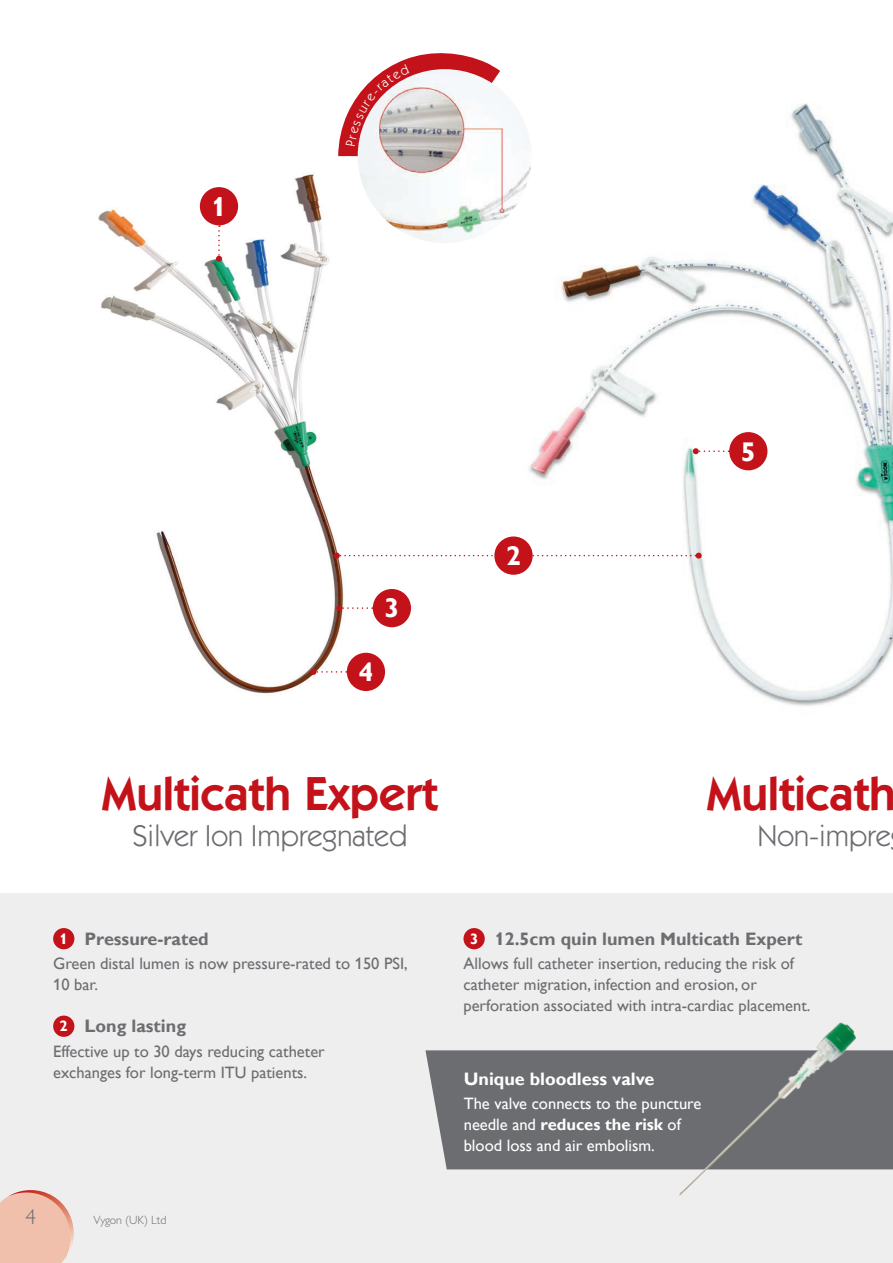
<style>
.page{position:relative;width:893px;height:1263px;background:#fff}
.page>*{position:absolute;margin:0;border:0;box-sizing:border-box;transform-origin:0 0}
.t1{font:600 48px "ITC Kabel Std";color:#c4121a}
.t2{font:30px "ITC Kabel Std";color:#6c6d70}
.t3{font:700 27px "Gill Alt One";color:#fff}
.t4{font:300 21px "Gill Alt One";color:#6c6d70}
.t5{font:700 18px "Gill Alt One";color:#6c6d70}
.t6{font:700 18px "Gill Alt One";color:#fff}
.t7{font:16.5px/21px "Gill Alt One";color:#6c6d70}
.t8{font:16.5px/21px "Gill Alt One";color:#fff}
.t9{font:700 15px "Gill Alt One";color:#fff}
.t10{font:300 12px "Gill Sans MT Std";letter-spacing:-.01em;color:#6c6d70}
.s1{font-weight:700}
</style>
<div class="page">
<div style="left:0;top:893px;width:893px;height:370px;background:#eeeeef"></div>
<img style="left:523px;top:103px;width:370px;height:604px">
<svg style="left:0;top:1190px;width:74px;height:73px"></svg>
<div style="left:53px;top:928px;width:21px;height:21px;background:#c4121a;border-radius:50%"></div>
<div style="left:425px;top:1050px;width:468px;height:119px;background:#6c6d70"></div>
<div style="left:463px;top:928px;width:22px;height:21px;background:#c4121a;border-radius:50%"></div>
<div style="left:53px;top:1015px;width:21px;height:22px;background:#c4121a;border-radius:50%"></div>
<img style="left:98px;top:165px;width:313px;height:529px">
<div style="left:200px;top:187px;width:38px;height:38px;background:#c4121a;border-radius:50%"></div>
<div style="left:373px;top:589px;width:38px;height:38px;background:#c4121a;border-radius:50%"></div>
<div style="left:347px;top:653px;width:38px;height:38px;background:#c4121a;border-radius:50%"></div>
<div style="left:729px;top:432px;width:38px;height:38px;background:#c4121a;border-radius:50%"></div>
<div style="left:494px;top:536px;width:39px;height:39px;background:#c4121a;border-radius:50%"></div>
<svg style="left:216px;top:225px;width:6px;height:37px"></svg>
<svg style="left:336px;top:605px;width:37px;height:6px"></svg>
<svg style="left:310px;top:669px;width:37px;height:6px"></svg>
<svg style="left:693px;top:448px;width:36px;height:6px"></svg>
<svg style="left:334px;top:553px;width:161px;height:6px"></svg>
<svg style="left:532px;top:553px;width:170px;height:6px"></svg>
<img style="left:654px;top:1022px;width:212px;height:174px">
<img style="left:358px;top:69px;width:174px;height:174px;border-radius:87px">
<div style="left:0;top:1232px;width:31px;height:31px;background:#f0c0ac"></div>
<svg style="left:338px;top:53px;width:162px;height:103px"></svg>
<p class="t3" style="left:212px;top:191px;width:16px">1</p>
<p class="t3" style="left:384px;top:593px;width:16px">3</p>
<p class="t3" style="left:358px;top:656px;width:16px">4</p>
<p class="t3" style="left:506px;top:540px;width:16px">2</p>
<p class="t3" style="left:741px;top:436px;width:16px">5</p>
<p class="t1" style="left:102px;top:766px;width:337px">Multicath Expert</p>
<p class="t2" style="left:132px;top:818px;width:276px">Silver Ion Impregnated</p>
<p class="t1" style="left:707px;top:766px;width:191px">Multicath</p>
<p class="t2" style="left:758px;top:818px;width:135px">Non-impre</p>
<p class="t5" style="left:85px;top:928px;width:126px">Pressure-rated</p>
<p class="t7" style="left:53px;top:953px;width:356px">Green distal lumen is now pressure-rated to 150 PSI,<br>10 bar.</p>
<p class="t9" style="left:60px;top:930px;width:10px">1</p>
<p class="t5" style="left:85px;top:1016px;width:103px">Long lasting</p>
<p class="t7" style="left:53px;top:1040px;width:273px">Effective up to 30 days reducing catheter exchanges for long-term ITU patients.</p>
<p class="t9" style="left:60px;top:1018px;width:10px">2</p>
<p class="t4" style="left:26px;top:1205px;width:12px">4</p>
<p class="t10" style="left:94px;top:1213px;width:74px">Vygon (UK) Ltd</p>
<p class="t5" style="left:495px;top:928px;width:309px">12.5cm quin lumen Multicath Expert</p>
<p class="t7" style="left:463px;top:953px;width:349px">Allows full catheter insertion, reducing the risk of catheter migration, infection and erosion, or perforation associated with intra-cardiac placement.</p>
<p class="t9" style="left:470px;top:930px;width:10px">3</p>
<p class="t6" style="left:464px;top:1069px;width:192px">Unique bloodless valve</p>
<p class="t8" style="left:464px;top:1093px;width:239px">The valve connects to the puncture needle and <span class="s1">reduces the risk</span> of blood loss and air embolism.</p>
</div>
